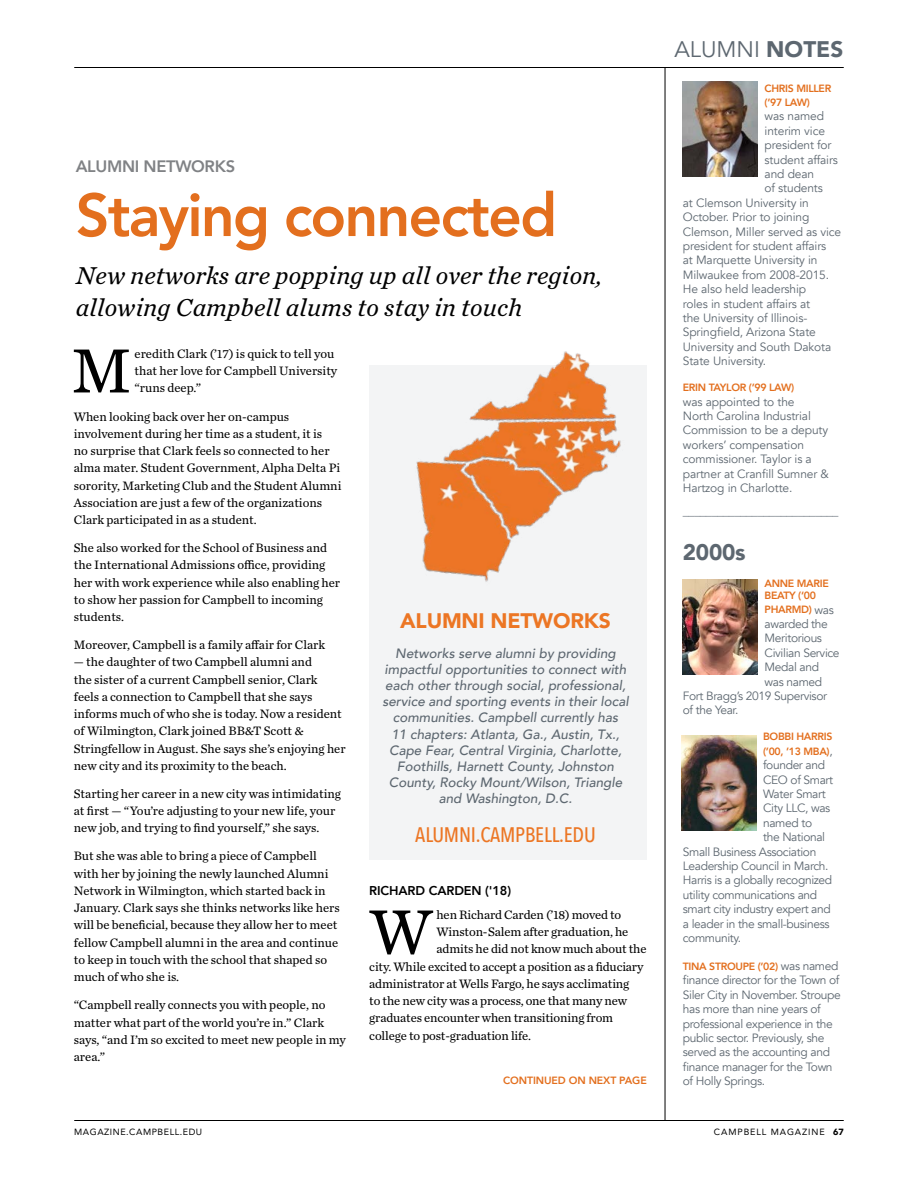
<style>
.page{position:relative;width:918px;height:1188px;background:#fff}
.page>*{position:absolute;margin:0;border:0;box-sizing:border-box;transform-origin:0 0}
.t1{font:65.25px "Chronicle Text G2";color:#000}
.t2{font:800 60px "Avenir";letter-spacing:-.03em;color:#e36f1e}
.t3{font:italic 25.5px/31.5px "Chronicle Text G2";letter-spacing:.01em;color:#000}
.t4{font:22.5px "Avenir";color:#5d6770}
.t5{font:900 22.5px "Avenir";letter-spacing:-.01em;color:#5d6770}
.t6{font:500 21px "Avenir Next Condensed";letter-spacing:-.01em;color:#ec7624}
.t7{font:900 21px "Avenir";letter-spacing:-.01em;color:#ec7624}
.t8{font:800 16.5px "Avenir";letter-spacing:-.02em;color:#808285}
.t9{font:italic 500 13.5px/16.2px "Avenir";color:#5d6770;text-align:center}
.t10{font:12.75px/17.2px "Chronicle Text G2";color:#000}
.t11{font:800 12.75px "Avenir";letter-spacing:-.01em;color:#000}
.t12{font:12px/14.4px "Avenir";letter-spacing:-.03em;color:#5d6770}
.t13{font:12px/14.4px "Avenir";letter-spacing:-.01em;color:#5d6770}
.t14{font:800 10.5px/14.4px "Avenir";letter-spacing:-.03em;color:#e36f1e}
.t15{font:800 10.5px "Avenir";letter-spacing:-.01em;color:#e36f1e}
.t16{font:9px "Avenir";letter-spacing:.06em;color:#000}
.t17{font:9px "Avenir";letter-spacing:.1em;color:#000}
.s1{font-weight:900}
.s2{font-weight:400;font-size:12px;color:#5d6770}
</style>
<div class="page">
<hr style="left:74px;top:1120px;width:770px;height:1px;background:#000">
<hr style="left:74px;top:67px;width:770px;height:1px;background:#000">
<hr style="left:665px;top:68px;width:1px;height:1052px;background:#000">
<img style="left:683px;top:81px;width:75px;height:95px">
<img style="left:681px;top:735px;width:75px;height:96px">
<div style="left:369px;top:365px;width:278px;height:495px;background:#f3f4f5"></div>
<img style="left:416px;top:351px;width:205px;height:231px">
<img style="left:683px;top:579px;width:75px;height:95px">
<p class="t8" style="left:76px;top:154px;width:161px">ALUMNI NETWORKS</p>
<h2 class="t2" style="left:76px;top:168px;width:483px">Staying connected</h2>
<h3 class="t3" style="left:76px;top:259px;width:528px">New networks are popping up all over the region, allowing Campbell alums to stay in touch</h3>
<h1 class="t1" style="left:71px;top:321px;width:62px">M</h1>
<p class="t10" style="left:135px;top:344px;width:204px">eredith Clark (’17) is quick to tell you that her love for Campbell University “runs deep.”</p>
<p class="t10" style="left:74px;top:407px;width:269px">When looking back over her on-campus involvement during her time as a student, it is<br>no surprise that Clark feels so connected to her alma mater. Student Government, Alpha Delta Pi sorority, Marketing Club and the Student Alumni Association are just a few of the organizations Clark participated in as a student.</p>
<p class="t10" style="left:74px;top:538px;width:268px">She also worked for the School of Business and the International Admissions office, providing her with work experience while also enabling her to show her passion for Campbell to incoming students.</p>
<p class="t10" style="left:74px;top:636px;width:253px">Moreover, Campbell is a family affair for Clark</p>
<p class="t10" style="left:74px;top:653px;width:273px">— the daughter of two Campbell alumni and<br>the sister of a current Campbell senior, Clark feels a connection to Campbell that she says informs much of who she is today. Now a resident of Wilmington, Clark joined BB&amp;T Scott &amp; Stringfellow in August. She says she’s enjoying her new city and its proximity to the beach.</p>
<p class="t10" style="left:74px;top:784px;width:269px">Starting her career in a new city was intimidating at first — “You’re adjusting to your new life, your new job, and trying to find yourself,” she says.</p>
<p class="t10" style="left:74px;top:847px;width:267px">But she was able to bring a piece of Campbell with her by joining the newly launched Alumni Network in Wilmington, which started back in January. Clark says she thinks networks like hers will be beneficial, because they allow her to meet fellow Campbell alumni in the area and continue to keep in touch with the school that shaped so much of who she is.</p>
<p class="t10" style="left:74px;top:996px;width:274px">“Campbell really connects you with people, no matter what part of the world you’re in.” Clark says, “and I’m so excited to meet new people in my area.”</p>
<h3 class="t7" style="left:400px;top:603px;width:212px">ALUMNI NETWORKS</h3>
<p class="t9" style="left:382px;top:645px;width:248px">Networks serve alumni by providing impactful opportunities to connect with each other through social, professional, service and sporting events in their local communities. Campbell currently has<br>11 chapters: Atlanta, Ga., Austin, Tx., Cape Fear, Central Virginia, Charlotte, Foothills, Harnett County, Johnston County, Rocky Mount/Wilson, Triangle and Washington, D.C.</p>
<h3 class="t6" style="left:415px;top:822px;width:182px">ALUMNI.CAMPBELL.EDU</h3>
<p class="t11" style="left:369px;top:881px;width:143px">RICHARD CARDEN ('18)</p>
<h1 class="t1" style="left:370px;top:882px;width:64px">W</h1>
<p class="t10" style="left:437px;top:905px;width:186px">hen Richard Carden (’18) moved to</p>
<p class="t10" style="left:437px;top:923px;width:193px">Winston-Salem after graduation, he</p>
<p class="t10" style="left:437px;top:940px;width:212px">admits he did not know much about the</p>
<p class="t10" style="left:369px;top:957px;width:276px">city. While excited to accept a position as a fiduciary</p>
<p class="t10" style="left:369px;top:974px;width:261px">administrator at Wells Fargo, he says acclimating</p>
<p class="t10" style="left:369px;top:992px;width:259px">to the new city was a process, one that many new</p>
<p class="t10" style="left:369px;top:1009px;width:245px">graduates encounter when transitioning from</p>
<p class="t10" style="left:369px;top:1026px;width:163px">college to post-graduation life.</p>
<p class="t15" style="left:503px;top:1072px;width:145px">CONTINUED ON NEXT PAGE</p>
<h3 class="t4" style="left:674px;top:36px;width:170px">ALUMNI <span class="s1">NOTES</span></h3>
<p class="t14" style="left:765px;top:81px;width:68px">CHRIS MILLER (’97 LAW)</p>
<p class="t13" style="left:765px;top:109px;width:61px">was named</p>
<p class="t13" style="left:765px;top:124px;width:62px">interim vice</p>
<p class="t13" style="left:765px;top:138px;width:68px">president for</p>
<p class="t13" style="left:765px;top:152px;width:75px">student affairs</p>
<p class="t12" style="left:765px;top:167px;width:51px">and dean</p>
<p class="t13" style="left:765px;top:181px;width:60px">of students</p>
<p class="t13" style="left:683px;top:196px;width:128px">at Clemson University in</p>
<p class="t13" style="left:683px;top:210px;width:128px">October. Prior to joining</p>
<p class="t13" style="left:683px;top:224px;width:160px">Clemson, Miller served as vice</p>
<p class="t13" style="left:683px;top:239px;width:145px">president for student affairs</p>
<p class="t13" style="left:683px;top:253px;width:136px">at Marquette University in</p>
<p class="t13" style="left:683px;top:268px;width:148px">Milwaukee from 2008-2015.</p>
<p class="t13" style="left:683px;top:282px;width:125px">He also held leadership</p>
<p class="t13" style="left:683px;top:296px;width:129px">roles in student affairs at</p>
<p class="t13" style="left:683px;top:311px;width:126px">the University of Illinois-</p>
<p class="t13" style="left:683px;top:325px;width:135px">Springfield, Arizona State</p>
<p class="t13" style="left:683px;top:340px;width:150px">University and South Dakota</p>
<p class="t13" style="left:683px;top:354px;width:85px">State University.</p>
<p class="t14" style="left:683px;top:380px;width:113px">ERIN TAYLOR (’99 LAW)</p>
<p class="t13" style="left:683px;top:394px;width:148px">was appointed to the<br>North Carolina Industrial<br>Commission to be a deputy workers’ compensation commissioner. Taylor is a partner at Cranfill Sumner &amp;<br>Hartzog in Charlotte.</p>
<h3 class="t5" style="left:683px;top:533px;width:64px">2000s</h3>
<p class="t14" style="left:765px;top:577px;width:66px;line-height:12.6px">ANNE MARIE<br>BEATY (‘00</p>
<p class="t14" style="left:765px;top:603px;width:71px">PHARMD) <span class="s2">was</span></p>
<p class="t12" style="left:765px;top:617px;width:65px">awarded the</p>
<p class="t12" style="left:765px;top:631px;width:59px">Meritorious</p>
<p class="t12" style="left:765px;top:646px;width:77px">Civilian Service</p>
<p class="t12" style="left:765px;top:660px;width:56px">Medal and</p>
<p class="t12" style="left:765px;top:674px;width:59px">was named</p>
<p class="t12" style="left:683px;top:689px;width:146px">Fort Bragg’s 2019 Supervisor</p>
<p class="t12" style="left:683px;top:703px;width:57px">of the Year.</p>
<p class="t14" style="left:763px;top:730px;width:71px">BOBBI HARRIS (’00, ’13 MBA)<span class="s2">,</span></p>
<p class="t12" style="left:763px;top:758px;width:63px">founder and</p>
<p class="t12" style="left:763px;top:772px;width:72px">CEO of Smart</p>
<p class="t12" style="left:763px;top:787px;width:64px">Water Smart</p>
<p class="t12" style="left:763px;top:801px;width:69px">City LLC, was</p>
<p class="t12" style="left:763px;top:816px;width:51px">named to</p>
<p class="t12" style="left:763px;top:830px;width:64px">the National</p>
<p class="t12" style="left:683px;top:844px;width:135px">Small Business Association</p>
<p class="t12" style="left:683px;top:859px;width:147px">Leadership Council in March.</p>
<p class="t12" style="left:683px;top:873px;width:151px">Harris is a globally recognized</p>
<p class="t12" style="left:683px;top:888px;width:136px">utility communications and</p>
<p class="t12" style="left:683px;top:902px;width:149px">smart city industry expert and</p>
<p class="t12" style="left:683px;top:916px;width:148px">a leader in the small-business</p>
<p class="t12" style="left:683px;top:931px;width:60px">community.</p>
<p class="t14" style="left:683px;top:959px;width:157px">TINA STROUPE (’02) <span class="s2">was named</span></p>
<p class="t12" style="left:683px;top:973px;width:159px">finance director for the Town of<br>Siler City in November. Stroupe has more than nine years of professional experience in the public sector. Previously, she served as the accounting and finance manager for the Town of Holly Springs.</p>
<p class="t16" style="left:74px;top:1125px;width:130px">MAGAZINE.CAMPBELL.EDU</p>
<p class="t17" style="left:714px;top:1125px;width:131px">CAMPBELL MAGAZINE <span class="s1">67</span></p>
</div>
